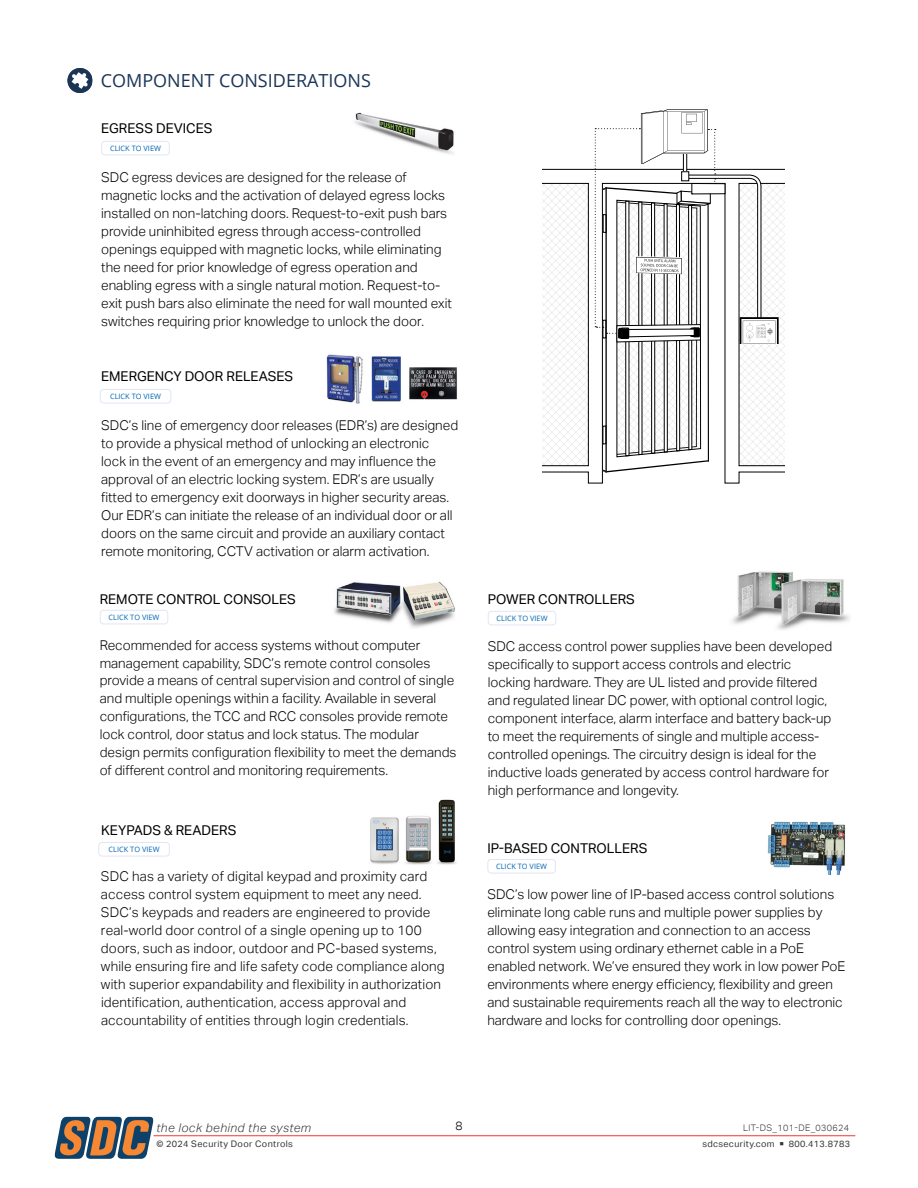
<style>
.page{position:relative;width:918px;height:1188px;background:#fff}
.page>*{position:absolute;margin:0;border:0;box-sizing:border-box;transform-origin:0 0}
.t1{font:18px "Open Sans";color:#1b3555}
.t2{font:300 13.5px/18px "Aktiv Grotesk";color:#000}
.t3{font:13.5px "Aktiv Grotesk";color:#000}
.t4{font:italic 300 12px "Aktiv Grotesk";letter-spacing:.04em;color:#343433}
.t5{font:300 12px "Aktiv Grotesk";color:#000}
.t6{font:9px "Aktiv Grotesk";letter-spacing:.04em;color:#343433}
.t7{font:300 9px "Aktiv Grotesk";letter-spacing:.04em;color:#343433}
.t8{font:7.35px "Open Sans";color:#0066b3}
.s1{font-size:6.75px}
</style>
<div class="page">
<hr style="left:154px;top:1135px;width:701px;height:1px;background:#ee3829">
<svg style="left:54px;top:1117px;width:100px;height:42px"></svg>
<div style="left:68px;top:68px;width:24px;height:25px;background:#1b3555;border-radius:12px"></div>
<svg style="left:72px;top:72px;width:16px;height:17px"></svg>
<img style="left:354px;top:112px;width:100px;height:42px">
<div style="left:101px;top:141px;width:69px;height:14px;border:1px solid #e1e6f4;border-radius:3px"></div>
<img style="left:370px;top:800px;width:87px;height:65px">
<div style="left:98px;top:842px;width:72px;height:15px;border:1px solid #e1e6f4;border-radius:3px"></div>
<img style="left:767px;top:821px;width:79px;height:54px">
<div style="left:487px;top:859px;width:69px;height:15px;border:1px solid #e1e6f4;border-radius:3px"></div>
<img style="left:732px;top:571px;width:118px;height:59px">
<div style="left:488px;top:611px;width:68px;height:14px;border:1px solid #e1e6f4;border-radius:3px"></div>
<div style="left:100px;top:389px;width:71px;height:15px;border:1px solid #e1e6f4;border-radius:3px"></div>
<img style="left:326px;top:354px;width:131px;height:50px">
<img style="left:334px;top:581px;width:121px;height:47px">
<div style="left:100px;top:610px;width:68px;height:14px;border:1px solid #e1e6f4;border-radius:3px"></div>
<svg style="left:543px;top:109px;width:241px;height:364px"></svg>
<h1 class="t1" style="left:101px;top:68px;width:272px">COMPONENT CONSIDERATIONS</h1>
<p class="t3" style="left:101px;top:120px;width:113px">EGRESS DEVICES</p>
<p class="t2" style="left:101px;top:168px;width:352px">SDC egress devices are designed for the release of magnetic locks and the activation of delayed egress locks installed on non-latching doors. Request-to-exit push bars provide uninhibited egress through access-controlled openings equipped with magnetic locks, while eliminating the need for prior knowledge of egress operation and enabling egress with a single natural motion. Request-to&shy;exit push bars also eliminate the need for wall mounted exit switches requiring prior knowledge to unlock the door.</p>
<p class="t8" style="left:110px;top:143px;width:52px">CLICK TO VIEW</p>
<p class="t3" style="left:101px;top:368px;width:193px">EMERGENCY DOOR RELEASES</p>
<p class="t2" style="left:101px;top:416px;width:358px">SDC’s line of emergency door releases (EDR’s) are designed to provide a physical method of unlocking an electronic<br>lock in the event of an emergency and may influence the approval of an electric locking system. EDR’s are usually fitted to emergency exit doorways in higher security areas.<br>Our EDR’s can initiate the release of an individual door or all doors on the same circuit and provide an auxiliary contact remote monitoring, CCTV activation or alarm activation.</p>
<p class="t8" style="left:110px;top:391px;width:52px">CLICK TO VIEW</p>
<p class="t3" style="left:100px;top:591px;width:198px">REMOTE CONTROL CONSOLES</p>
<p class="t2" style="left:100px;top:636px;width:358px">Recommended for access systems without computer management capability, SDC’s remote control consoles provide a means of central supervision and control of single and multiple openings within a facility. Available in several configurations, the TCC and RCC consoles provide remote lock control, door status and lock status. The modular design permits configuration flexibility to meet the demands of different control and monitoring requirements.</p>
<p class="t8" style="left:109px;top:612px;width:52px">CLICK TO VIEW</p>
<p class="t3" style="left:488px;top:592px;width:149px">POWER CONTROLLERS</p>
<p class="t2" style="left:488px;top:637px;width:346px">SDC access control power supplies have been developed specifically to support access controls and electric locking hardware. They are UL listed and provide filtered and regulated linear DC power, with optional control logic, component interface, alarm interface and battery back-up to meet the requirements of single and multiple access&shy;controlled openings. The circuitry design is ideal for the inductive loads generated by access control hardware for high performance and longevity.</p>
<p class="t8" style="left:497px;top:613px;width:52px">CLICK TO VIEW</p>
<p class="t3" style="left:101px;top:823px;width:137px">KEYPADS &amp; READERS</p>
<p class="t2" style="left:101px;top:868px;width:345px">SDC has a variety of digital keypad and proximity card access control system equipment to meet any need.<br>SDC’s keypads and readers are engineered to provide real-world door control of a single opening up to 100 doors, such as indoor, outdoor and PC-based systems, while ensuring fire and life safety code compliance along with superior expandability and flexibility in authorization identification, authentication, access approval and accountability of entities through login credentials.</p>
<p class="t8" style="left:109px;top:844px;width:52px">CLICK TO VIEW</p>
<p class="t3" style="left:487px;top:840px;width:162px">IP-BASED CONTROLLERS</p>
<p class="t2" style="left:487px;top:885px;width:360px">SDC’s low power line of IP-based access control solutions eliminate long cable runs and multiple power supplies by allowing easy integration and connection to an access control system using ordinary ethernet cable in a PoE enabled network. We’ve ensured they work in low power PoE environments where energy efficiency, flexibility and green and sustainable requirements reach all the way to electronic hardware and locks for controlling door openings.</p>
<p class="t8" style="left:496px;top:861px;width:52px">CLICK TO VIEW</p>
<p class="t4" style="left:156px;top:1121px;width:156px">the lock behind the system</p>
<p class="t5" style="left:455px;top:1119px;width:9px">8</p>
<p class="t7" style="left:743px;top:1123px;width:108px">LIT-DS_101-DE_030624</p>
<p class="t6" style="left:156px;top:1139px;width:138px">© 2024 Security Door Controls</p>
<p class="t6" style="left:703px;top:1139px;width:149px">sdcsecurity.com <span class="s1">■</span> 800.413.8783</p>
</div>
